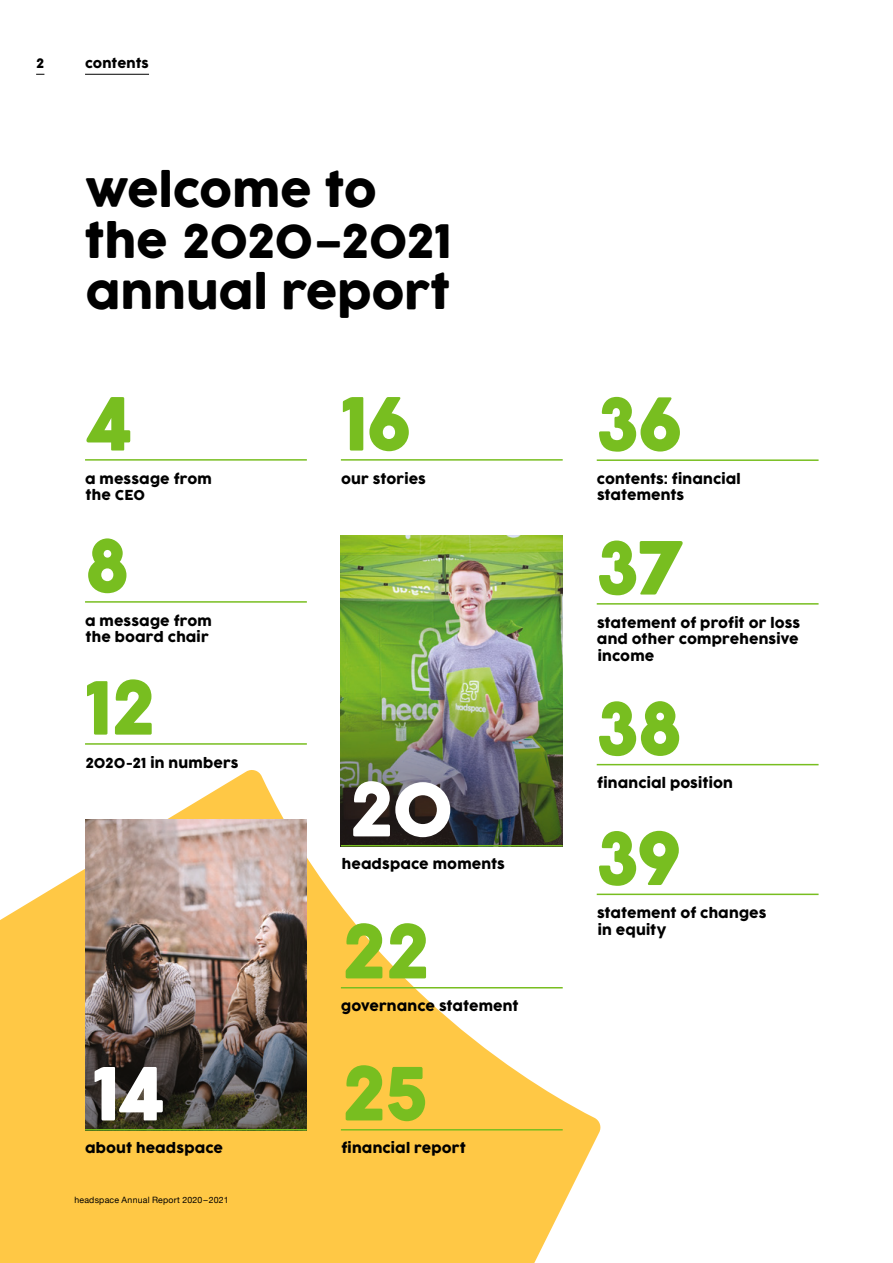
<style>
.page{position:relative;width:893px;height:1263px;background:#fff}
.page>*{position:absolute;margin:0;border:0;box-sizing:border-box;transform-origin:0 0}
.t1{font:72px "Cocogoose Pro";letter-spacing:-.035em;color:#78be20}
.t2{font:72px "Cocogoose Pro";color:#fff}
.t3{font:45px/51px "Cocogoose";letter-spacing:-.005em;color:#000}
.t4{font:13.5px/16.5px "Cocogoose";letter-spacing:.01em;color:#000}
.t5{font:12.75px "Cocogoose";letter-spacing:.015em;color:#000}
.t6{font:8.7px "Helvetica Neue";letter-spacing:.025em;color:#000}
</style>
<div class="page">
<svg style="left:0;top:768px;width:602px;height:495px;fill:#ffc845"></svg>
<img style="left:341px;top:536px;width:222px;height:154px">
<img style="left:341px;top:690px;width:222px;height:155px">
<img style="left:85px;top:820px;width:222px;height:154px">
<img style="left:85px;top:974px;width:222px;height:155px">
<hr style="left:85px;top:601px;width:222px;height:2px;background:#78be20">
<hr style="left:85px;top:1129px;width:222px;height:1px;background:#78be20">
<hr style="left:341px;top:1129px;width:222px;height:1px;background:#78be20">
<hr style="left:597px;top:764px;width:222px;height:1px;background:#78be20">
<hr style="left:85px;top:743px;width:222px;height:2px;background:#78be20">
<hr style="left:341px;top:987px;width:222px;height:1px;background:#78be20">
<hr style="left:85px;top:459px;width:222px;height:2px;background:#78be20">
<hr style="left:341px;top:845px;width:222px;height:1px;background:#78be20">
<hr style="left:341px;top:459px;width:222px;height:2px;background:#78be20">
<hr style="left:597px;top:603px;width:222px;height:2px;background:#78be20">
<hr style="left:597px;top:893px;width:222px;height:2px;background:#78be20">
<hr style="left:597px;top:459px;width:222px;height:2px;background:#78be20">
<hr style="left:85px;top:74px;width:64px;height:1px;background:#000">
<p class="t5" style="left:36px;top:55px;width:10px">2</p>
<p class="t5" style="left:85px;top:55px;width:65px">contents</p>
<h2 class="t3" style="left:86px;top:167px;width:367px">welcome to the 2020–2021 annual report</h2>
<h1 class="t1" style="left:85px;top:375px;width:49px">4</h1>
<p class="t4" style="left:85px;top:471px;width:128px">a message from the CEO</p>
<h1 class="t1" style="left:85px;top:517px;width:46px">8</h1>
<p class="t4" style="left:85px;top:613px;width:128px">a message from the board chair</p>
<h1 class="t1" style="left:85px;top:660px;width:73px">12</h1>
<p class="t4" style="left:85px;top:755px;width:155px">2020-21 in numbers</p>
<h1 class="t2" style="left:93px;top:1045px;width:74px">14</h1>
<p class="t4" style="left:85px;top:1141px;width:139px">about headspace</p>
<p class="t6" style="left:74px;top:1194px;width:156px">headspace Annual Report 2020–2021</p>
<h1 class="t1" style="left:341px;top:375px;width:71px">16</h1>
<p class="t4" style="left:341px;top:471px;width:86px">our stories</p>
<h1 class="t2" style="left:348px;top:761px;width:107px">20</h1>
<p class="t4" style="left:342px;top:857px;width:165px">headspace moments</p>
<h1 class="t1" style="left:341px;top:903px;width:92px">22</h1>
<p class="t4" style="left:341px;top:999px;width:179px">governance statement</p>
<h1 class="t1" style="left:341px;top:1045px;width:89px">25</h1>
<p class="t4" style="left:341px;top:1141px;width:126px">financial report</p>
<h1 class="t1" style="left:597px;top:376px;width:87px">36</h1>
<p class="t4" style="left:597px;top:471px;width:145px">contents: financial statements</p>
<h1 class="t1" style="left:597px;top:519px;width:88px">37</h1>
<p class="t4" style="left:597px;top:615px;width:205px">statement of profit or loss and other comprehensive income</p>
<h1 class="t1" style="left:597px;top:680px;width:87px">38</h1>
<p class="t4" style="left:597px;top:776px;width:137px">financial position</p>
<h1 class="t1" style="left:597px;top:810px;width:86px">39</h1>
<p class="t4" style="left:597px;top:905px;width:171px">statement of changes in equity</p>
</div>
